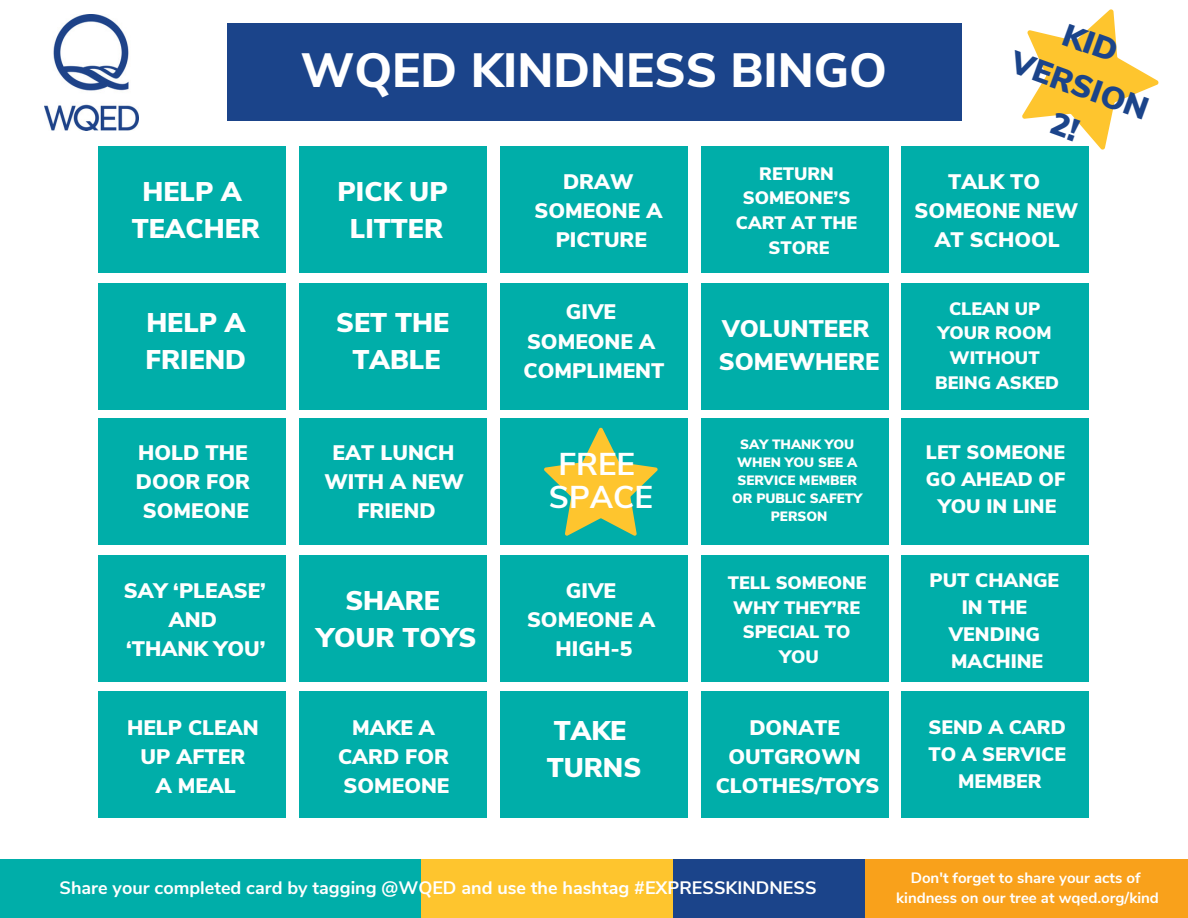
<style>
.page{position:relative;width:1188px;height:918px;background:#fff}
.page>*{position:absolute;margin:0;border:0;box-sizing:border-box;transform-origin:0 0}
.t1{font:800 48px "Nunito Sans";color:#fff}
.t2{font:900 31.5px/43.8px "Nunito Sans";color:#1b448a;text-align:center}
.t3{font:700 31.5px/32.7px "Nunito Sans";color:#fff}
.t4{font:900 27px/37.2px "Nunito Sans";color:#fff;text-align:center}
.t5{font:900 24px/32.7px "Nunito Sans";color:#fff}
.t6{font:900 21px/29.2px "Nunito Sans";color:#fff;text-align:center}
.t7{font:900 19.5px/27px "Nunito Sans";color:#fff;text-align:center}
.t8{font:900 18px/24.8px "Nunito Sans";color:#fff;text-align:center}
.t9{font:700 18px "Nunito Sans";color:#fff}
.t10{font:700 15px/20.2px "Nunito Sans";color:#fff;text-align:center}
.t11{font:900 13.5px/18px "Nunito Sans";color:#fff;text-align:center}
</style>
<div class="page">
<svg style="left:1022px;top:9px;width:137px;height:141px"></svg>
<div style="left:99px;top:146px;width:187px;height:126px;background:#00aea9"></div>
<div style="left:99px;top:284px;width:187px;height:126px;background:#00aea9"></div>
<div style="left:99px;top:419px;width:187px;height:126px;background:#00aea9"></div>
<div style="left:99px;top:555px;width:187px;height:126px;background:#00aea9"></div>
<div style="left:99px;top:691px;width:187px;height:127px;background:#00aea9"></div>
<div style="left:299px;top:146px;width:187px;height:126px;background:#00aea9"></div>
<div style="left:299px;top:284px;width:187px;height:126px;background:#00aea9"></div>
<div style="left:299px;top:419px;width:187px;height:126px;background:#00aea9"></div>
<div style="left:299px;top:555px;width:187px;height:126px;background:#00aea9"></div>
<div style="left:299px;top:691px;width:187px;height:127px;background:#00aea9"></div>
<div style="left:501px;top:146px;width:187px;height:126px;background:#00aea9"></div>
<div style="left:501px;top:284px;width:187px;height:126px;background:#00aea9"></div>
<div style="left:501px;top:419px;width:187px;height:126px;background:#00aea9"></div>
<div style="left:501px;top:555px;width:187px;height:126px;background:#00aea9"></div>
<div style="left:501px;top:691px;width:187px;height:127px;background:#00aea9"></div>
<div style="left:701px;top:146px;width:187px;height:126px;background:#00aea9"></div>
<div style="left:701px;top:284px;width:187px;height:126px;background:#00aea9"></div>
<div style="left:701px;top:419px;width:187px;height:126px;background:#00aea9"></div>
<div style="left:701px;top:555px;width:187px;height:126px;background:#00aea9"></div>
<div style="left:701px;top:691px;width:187px;height:127px;background:#00aea9"></div>
<div style="left:902px;top:146px;width:187px;height:126px;background:#00aea9"></div>
<div style="left:902px;top:284px;width:187px;height:126px;background:#00aea9"></div>
<div style="left:902px;top:419px;width:187px;height:126px;background:#00aea9"></div>
<div style="left:902px;top:555px;width:187px;height:126px;background:#00aea9"></div>
<div style="left:902px;top:691px;width:187px;height:127px;background:#00aea9"></div>
<div style="left:0;top:860px;width:421px;height:58px;background:#00aea9"></div>
<div style="left:623px;top:860px;width:324px;height:58px;background:#1b448a"></div>
<div style="left:421px;top:860px;width:252px;height:58px;background:#fec52e"></div>
<div style="left:865px;top:860px;width:323px;height:58px;background:#f9a11b"></div>
<div style="left:227px;top:23px;width:734px;height:98px;background:#1b448a"></div>
<img style="left:44px;top:14px;width:95px;height:116px">
<svg style="left:544px;top:427px;width:114px;height:109px"></svg>
<p class="t4" style="left:132px;top:174px;width:130px">HELP A<br>TEACHER</p>
<p class="t4" style="left:146px;top:304px;width:102px;text-align:left">HELP A<br>FRIEND</p>
<p class="t6" style="left:136px;top:438px;width:116px">HOLD THE<br>DOOR FOR<br>SOMEONE</p>
<p class="t6" style="left:124px;top:576px;width:144px">SAY ‘PLEASE’<br>AND<br>‘THANK YOU’</p>
<p class="t6" style="left:127px;top:713px;width:133px">HELP CLEAN<br>UP AFTER<br>A MEAL</p>
<h1 class="t1" style="left:301px;top:39px;width:588px">WQED KINDNESS BINGO</h1>
<p class="t4" style="left:338px;top:174px;width:111px">PICK UP<br>LITTER</p>
<p class="t4" style="left:336px;top:304px;width:114px">SET THE<br>TABLE</p>
<p class="t6" style="left:324px;top:438px;width:141px">EAT LUNCH<br>WITH A NEW<br>FRIEND</p>
<p class="t4" style="left:317px;top:583px;width:162px">SHARE<br>YOUR TOYS</p>
<p class="t6" style="left:338px;top:713px;width:113px">MAKE A<br>CARD FOR<br>SOMEONE</p>
<p class="t6" style="left:534px;top:167px;width:129px">DRAW<br>SOMEONE A<br>PICTURE</p>
<p class="t6" style="left:524px;top:298px;width:142px">GIVE<br>SOMEONE A<br>COMPLIMENT</p>
<h2 class="t3" style="left:549px;top:449px;width:106px">FREE<br>SPACE</h2>
<p class="t6" style="left:527px;top:576px;width:129px">GIVE<br>SOMEONE A<br>HIGH-5</p>
<p class="t4" style="left:547px;top:712px;width:96px;text-align:left">TAKE<br>TURNS</p>
<p class="t8" style="left:736px;top:161px;width:123px">RETURN<br>SOMEONE’S<br>CART AT THE<br>STORE</p>
<p class="t5" style="left:719px;top:313px;width:162px">VOLUNTEER<br>SOMEWHERE</p>
<p class="t11" style="left:732px;top:435px;width:132px">SAY THANK YOU<br>WHEN YOU SEE A<br>SERVICE MEMBER<br>OR PUBLIC SAFETY<br>PERSON</p>
<p class="t8" style="left:728px;top:571px;width:140px">TELL SOMEONE<br>WHY THEY’RE<br>SPECIAL TO<br>YOU</p>
<p class="t6" style="left:716px;top:713px;width:165px">DONATE<br>OUTGROWN<br>CLOTHES/TOYS</p>
<h2 class="t2" style="left:1034px;top:0;width:146px;rotate:20deg">KID<br>VERSION<br>2!</h2>
<p class="t6" style="left:914px;top:167px;width:165px">TALK TO<br>SOMEONE NEW<br>AT SCHOOL</p>
<p class="t8" style="left:935px;top:296px;width:125px">CLEAN UP<br>YOUR ROOM<br>WITHOUT<br>BEING ASKED</p>
<p class="t7" style="left:926px;top:439px;width:141px">LET SOMEONE<br>GO AHEAD OF<br>YOU IN LINE</p>
<p class="t7" style="left:930px;top:567px;width:131px">PUT CHANGE<br>IN THE<br>VENDING<br>MACHINE</p>
<p class="t7" style="left:928px;top:714px;width:139px">SEND A CARD<br>TO A SERVICE<br>MEMBER</p>
<p class="t9" style="left:60px;top:876px;width:758px">Share your completed card by tagging @WQED and use the hashtag #EXPRESSKINDNESS</p>
<p class="t10" style="left:896px;top:868px;width:264px">Don't forget to share your acts of kindness on our tree at wqed.org/kind</p>
</div>
